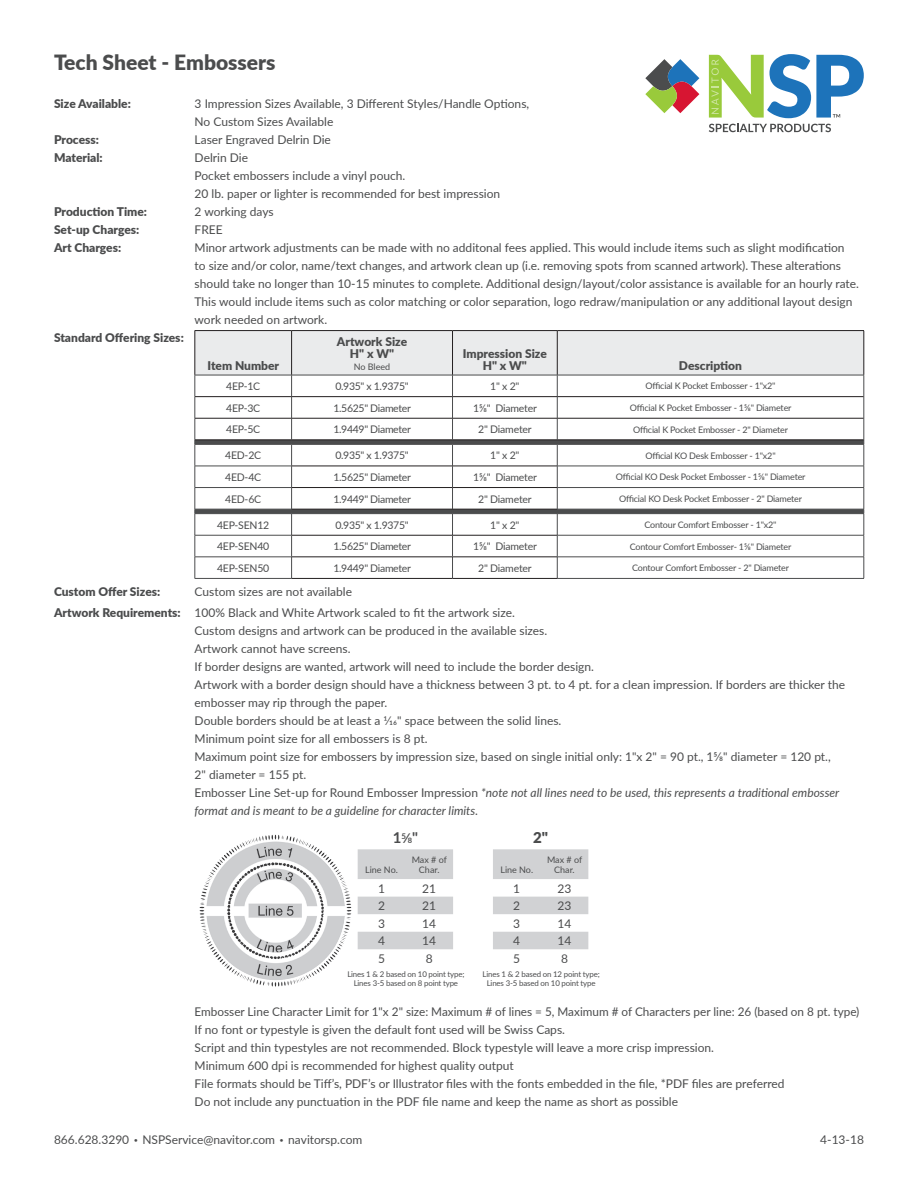
<style>
.page{position:relative;width:918px;height:1188px;background:#fff}
.page>*{position:absolute;margin:0;border:0;box-sizing:border-box;transform-origin:0 0}
.t1{font:900 21px "Lato";color:#4b4c4d}
.t2{font:700 15px "Lato";color:#4b4c4d}
.t3{font:900 15px "Lato";color:#4b4c4d}
.t4{font:12px/18px "Lato";color:#4b4c4d}
.t5{font:900 12px "Lato";color:#4b4c4d}
.t6{font:italic 12px/18px "Lato";color:#4b4c4d}
.t7{font:10.5px "Lato";letter-spacing:-.03em;color:#4b4c4d}
.t8{font:9px "Lato";letter-spacing:-.02em;color:#4b4c4d}
.t9{font:9px/10.5px "Lato";color:#4b4c4d;text-align:center}
.t10{font:7.95px/9.1px "Lato";letter-spacing:-.02em;color:#4b4c4d;text-align:center}
.s1{font-style:normal}
.s2{font-size:13.5px}
.s3{font-size:7.5px}
.s4{font-weight:100}
</style>
<div class="page">
<hr style="left:195px;top:578px;width:97px;height:1px;background:#4b4c4d">
<hr style="left:557px;top:578px;width:307px;height:1px;background:#4b4c4d">
<hr style="left:453px;top:578px;width:104px;height:1px;background:#231f20">
<hr style="left:292px;top:578px;width:161px;height:1px;background:#231f20">
<svg style="left:195px;top:331px;width:670px;height:247px"></svg>
<hr style="left:195px;top:330px;width:97px;height:1px;background:#231f20">
<hr style="left:292px;top:330px;width:161px;height:1px;background:#231f20">
<hr style="left:453px;top:330px;width:104px;height:1px;background:#231f20">
<hr style="left:557px;top:330px;width:307px;height:1px;background:#231f20">
<svg style="left:645px;top:59px;width:54px;height:54px"></svg>
<svg style="left:709px;top:124px;width:122px;height:8px"></svg>
<svg style="left:709px;top:54px;width:155px;height:64px"></svg>
<img style="left:256px;top:835px;width:41px;height:8px">
<svg style="left:358px;top:849px;width:95px;height:100px"></svg>
<svg style="left:493px;top:849px;width:95px;height:100px"></svg>
<p class="t1" style="left:54px;top:47px;width:223px">Tech Sheet - Embossers</p>
<p class="t5" style="left:54px;top:95px;width:78px">Size Available:</p>
<p class="t5" style="left:54px;top:131px;width:47px">Process:</p>
<p class="t5" style="left:54px;top:149px;width:50px">Material:</p>
<p class="t5" style="left:54px;top:203px;width:95px">Production Time:</p>
<p class="t5" style="left:54px;top:221px;width:87px">Set-up Charges:</p>
<p class="t5" style="left:54px;top:239px;width:69px">Art Charges:</p>
<p class="t4" style="left:195px;top:94px;width:336px">3 Impression Sizes Available, 3 Different Styles/Handle Options,</p>
<p class="t4" style="left:195px;top:112px;width:140px">No Custom Sizes Available</p>
<p class="t4" style="left:195px;top:130px;width:138px">Laser Engraved Delrin Die</p>
<p class="t4" style="left:195px;top:148px;width:55px">Delrin Die</p>
<p class="t4" style="left:195px;top:166px;width:212px">Pocket embossers include a vinyl pouch.</p>
<p class="t4" style="left:195px;top:184px;width:307px">20 lb. paper or lighter is recommended for best impression</p>
<p class="t4" style="left:195px;top:202px;width:81px">2 working days</p>
<p class="t4" style="left:195px;top:220px;width:30px">FREE</p>
<p class="t4" style="left:195px;top:238px;width:666px">Minor artwork adjustments can be made with no additonal fees applied. This would include items such as slight modification<br>to size and/or color, name/text changes, and artwork clean up (i.e. removing spots from scanned artwork). These alterations should take no longer than 10-15 minutes to complete. Additional design/layout/color assistance is available for an hourly rate.<br>This would include items such as color matching or color separation, logo redraw/manipulation or any additional layout design work needed on artwork.</p>
<p class="t5" style="left:54px;top:329px;width:131px">Standard Offering Sizes:</p>
<p class="t5" style="left:207px;top:356px;width:73px">Item Number</p>
<p class="t5" style="left:337px;top:332px;width:72px">Artwork Size</p>
<p class="t5" style="left:350px;top:344px;width:46px">H" x W"</p>
<p class="t8" style="left:354px;top:360px;width:38px">No Bleed</p>
<p class="t5" style="left:463px;top:344px;width:85px">Impression Size</p>
<p class="t5" style="left:483px;top:356px;width:46px">H" x W"</p>
<p class="t5" style="left:679px;top:356px;width:65px">Description</p>
<p class="t5" style="left:54px;top:582px;width:108px">Custom Offer Sizes:</p>
<p class="t5" style="left:54px;top:603px;width:128px">Artwork Requirements:</p>
<p class="t7" style="left:226px;top:379px;width:36px">4EP-1C</p>
<p class="t7" style="left:335px;top:379px;width:75px">0.935" x 1.9375"</p>
<p class="t7" style="left:490px;top:379px;width:31px">1" x 2"</p>
<p class="t8" style="left:645px;top:380px;width:132px">Official K Pocket Embosser - 1"x2"</p>
<p class="t7" style="left:226px;top:400px;width:36px">4EP-3C</p>
<p class="t7" style="left:333px;top:400px;width:79px">1.5625" Diameter</p>
<p class="t7" style="left:473px;top:400px;width:65px">15/8" Diameter</p>
<p class="t8" style="left:630px;top:401px;width:163px">Official K Pocket Embosser - 15/8" Diameter</p>
<p class="t7" style="left:226px;top:422px;width:36px">4EP-5C</p>
<p class="t7" style="left:333px;top:422px;width:79px">1.9449" Diameter</p>
<p class="t7" style="left:478px;top:422px;width:55px">2" Diameter</p>
<p class="t8" style="left:633px;top:423px;width:157px">Official K Pocket Embosser - 2" Diameter</p>
<p class="t7" style="left:225px;top:448px;width:38px">4ED-2C</p>
<p class="t7" style="left:335px;top:448px;width:75px">0.935" x 1.9375"</p>
<p class="t7" style="left:490px;top:448px;width:31px">1" x 2"</p>
<p class="t8" style="left:645px;top:449px;width:132px">Official KO Desk Embosser - 1"x2"</p>
<p class="t7" style="left:225px;top:470px;width:38px">4ED-4C</p>
<p class="t7" style="left:333px;top:470px;width:79px">1.5625" Diameter</p>
<p class="t7" style="left:473px;top:470px;width:65px">15/8" Diameter</p>
<p class="t8" style="left:616px;top:471px;width:191px">Official KO Desk Pocket Embosser - 15/8" Diameter</p>
<p class="t7" style="left:225px;top:491px;width:38px">4ED-6C</p>
<p class="t7" style="left:333px;top:491px;width:79px">1.9449" Diameter</p>
<p class="t7" style="left:478px;top:491px;width:55px">2" Diameter</p>
<p class="t8" style="left:619px;top:492px;width:185px">Official KO Desk Pocket Embosser - 2" Diameter</p>
<p class="t7" style="left:217px;top:517px;width:54px">4EP-SEN12</p>
<p class="t7" style="left:335px;top:517px;width:75px">0.935" x 1.9375"</p>
<p class="t7" style="left:490px;top:517px;width:31px">1" x 2"</p>
<p class="t8" style="left:644px;top:518px;width:134px">Contour Comfort Embosser - 1"x2"</p>
<p class="t7" style="left:217px;top:539px;width:54px">4EP-SEN40</p>
<p class="t7" style="left:333px;top:539px;width:79px">1.5625" Diameter</p>
<p class="t7" style="left:473px;top:539px;width:65px">15/8" Diameter</p>
<p class="t8" style="left:630px;top:540px;width:163px">Contour Comfort Embosser- 15/8" Diameter</p>
<p class="t7" style="left:217px;top:561px;width:54px">4EP-SEN50</p>
<p class="t7" style="left:333px;top:561px;width:79px">1.9449" Diameter</p>
<p class="t7" style="left:478px;top:561px;width:55px">2" Diameter</p>
<p class="t8" style="left:632px;top:562px;width:159px">Contour Comfort Embosser - 2" Diameter</p>
<p class="t4" style="left:195px;top:603px;width:322px">100% Black and White Artwork scaled to fit the artwork size.</p>
<p class="t4" style="left:195px;top:621px;width:354px">Custom designs and artwork can be produced in the available sizes.</p>
<p class="t4" style="left:195px;top:639px;width:158px">Artwork cannot have screens.</p>
<p class="t4" style="left:195px;top:657px;width:401px">If border designs are wanted, artwork will need to include the border design.</p>
<p class="t4" style="left:195px;top:675px;width:652px">Artwork with a border design should have a thickness between 3 pt. to 4 pt. for a clean impression. If borders are thicker the embosser may rip through the paper.</p>
<p class="t4" style="left:195px;top:711px;width:368px">Double borders should be at least a 1/16" space between the solid lines.</p>
<p class="t4" style="left:195px;top:729px;width:234px">Minimum point size for all embossers is 8 pt.</p>
<p class="t4" style="left:195px;top:747px;width:638px">Maximum point size for embossers by impression size, based on single initial only: 1"x 2" = 90 pt., 15/8" diameter = 120 pt.,</p>
<p class="t4" style="left:195px;top:765px;width:113px">2" diameter = 155 pt.</p>
<p class="t6" style="left:195px;top:783px;width:646px"><span class="s1">Embosser Line Set-up for Round Embosser Impression</span> *note not all lines need to be used, this represents a traditional embosser format and is meant to be a guideline for character limits.</p>
<p class="t4" style="left:195px;top:582px;width:159px">Custom sizes are not available</p>
<p class="t2" style="left:393px;top:827px;width:27px">1<sup>5</sup><span class="s2">⁄</span><span class="s3">8</span>"</p>
<p class="t8" style="left:365px;top:863px;width:34px">Line No.</p>
<p class="t9" style="left:412px;top:854px;width:37px">Max # of<br>Char.</p>
<p class="t4" style="left:378px;top:879px;width:8px">1</p>
<p class="t4" style="left:422px;top:879px;width:15px">21</p>
<p class="t4" style="left:378px;top:896px;width:8px">2</p>
<p class="t4" style="left:422px;top:896px;width:15px">21</p>
<p class="t4" style="left:378px;top:914px;width:8px">3</p>
<p class="t4" style="left:422px;top:914px;width:15px">14</p>
<p class="t4" style="left:378px;top:931px;width:8px">4</p>
<p class="t4" style="left:422px;top:931px;width:15px">14</p>
<p class="t4" style="left:378px;top:949px;width:8px">5</p>
<p class="t4" style="left:426px;top:949px;width:8px">8</p>
<p class="t3" style="left:533px;top:827px;width:16px">2"</p>
<p class="t8" style="left:500px;top:863px;width:34px">Line No.</p>
<p class="t9" style="left:547px;top:854px;width:37px">Max # of<br>Char.</p>
<p class="t4" style="left:513px;top:879px;width:8px">1</p>
<p class="t4" style="left:558px;top:879px;width:15px">23</p>
<p class="t4" style="left:513px;top:896px;width:8px">2</p>
<p class="t4" style="left:558px;top:896px;width:15px">23</p>
<p class="t4" style="left:513px;top:914px;width:8px">3</p>
<p class="t4" style="left:558px;top:914px;width:15px">14</p>
<p class="t4" style="left:513px;top:931px;width:8px">4</p>
<p class="t4" style="left:558px;top:931px;width:15px">14</p>
<p class="t4" style="left:513px;top:949px;width:8px">5</p>
<p class="t4" style="left:561px;top:949px;width:8px">8</p>
<p class="t10" style="left:347px;top:969px;width:119px">Lines 1 &amp; 2 based on 10 point type;</p>
<p class="t10" style="left:354px;top:978px;width:106px">Lines 3-5 based on 8 point type</p>
<p class="t10" style="left:483px;top:969px;width:119px">Lines 1 &amp; 2 based on 12 point type;<br>Lines 3-5 based on 10 point type</p>
<p class="t4" style="left:195px;top:1002px;width:666px">Embosser Line Character Limit for 1"x 2" size: Maximum # of lines = 5, Maximum # of Characters per line: 26 (based on 8 pt. type)</p>
<p class="t4" style="left:195px;top:1020px;width:372px">If no font or typestyle is given the default font used will be Swiss Caps.</p>
<p class="t4" style="left:195px;top:1038px;width:521px">Script and thin typestyles are not recommended. Block typestyle will leave a more crisp impression.</p>
<p class="t4" style="left:195px;top:1056px;width:321px">Minimum 600 dpi is recommended for highest quality output</p>
<p class="t4" style="left:195px;top:1074px;width:591px">File formats should be Tiff’s, PDF’s or Illustrator files with the fonts embedded in the file, *PDF files are preferred</p>
<p class="t4" style="left:195px;top:1092px;width:485px">Do not include any punctuation in the PDF file name and keep the name as short as possible</p>
<p class="t4" style="left:54px;top:1130px;width:310px">866.628.3290 <span class="s4">•</span> NSPService@navitor.com <span class="s4">•</span> navitorsp.com</p>
<p class="t4" style="left:820px;top:1130px;width:45px">4-13-18</p>
</div>
